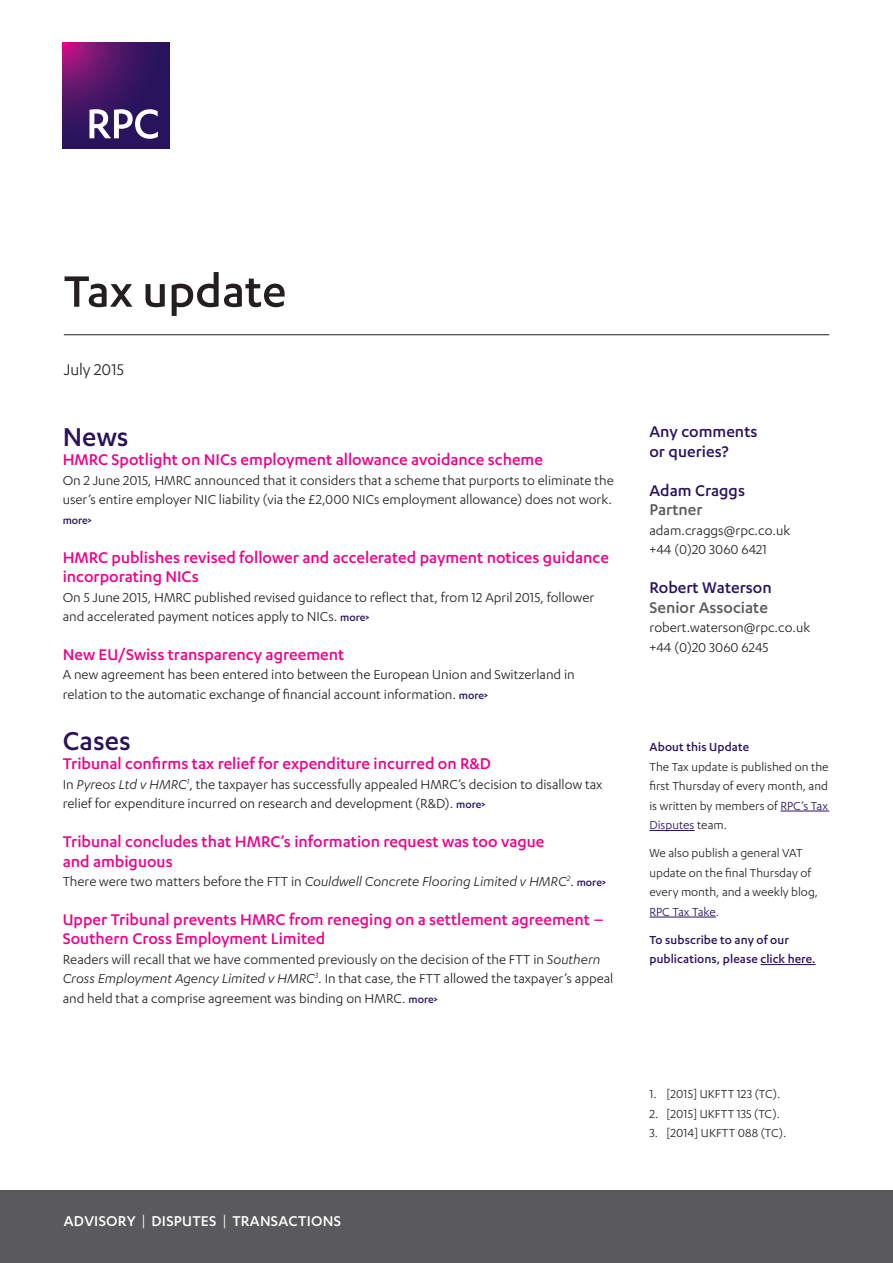
<style>
.page{position:relative;width:893px;height:1263px;background:#fff}
.page>*{position:absolute;margin:0;border:0;box-sizing:border-box;transform-origin:0 0}
.t1{font:500 51px "Karbon";color:#231f20}
.t2{font:500 30px "Karbon";color:#29135d}
.t3{font:500 18px/19.5px "Karbon";color:#ed028c}
.t4{font:500 18px/19.5px "Karbon";color:#29135d}
.t5{font:500 18px "Karbon";color:#5a5a5d}
.t6{font:18px "Karbon";color:#231f20}
.t7{font:500 16.5px "Karbon";letter-spacing:.015em;color:#fff}
.t8{font:15px/19.5px "Karbon";color:#231f20}
.t9{font:italic 15px "Karbon";color:#231f20}
.t10{font:13.5px/19.5px "Karbon";color:#231f20;text-align:justify}
.t11{font:500 13.5px/19.5px "Karbon";letter-spacing:.005em;color:#29135d}
.t12{font:500 12px "Karbon";color:#29135d}
.s1{font-weight:600}
.s2{font-weight:500;font-size:12px;color:#29135d}
.s3{font-weight:600;font-size:12px;color:#29135d}
.s4{font-style:italic}
.s5{font-style:normal}
.s6{font-weight:500;font-style:normal;font-size:12px;color:#29135d}
.s7{font-weight:600;font-style:normal;font-size:12px;color:#29135d}
.s8{font-weight:400}
.s9{color:#29135d}
</style>
<div class="page">
<svg style="left:63px;top:43px;width:106px;height:106px"></svg>
<svg style="left:89px;top:109px;width:69px;height:30px"></svg>
<div style="left:0;top:1191px;width:893px;height:72px;background:#5a5a5d"></div>
<hr style="left:64px;top:334px;width:765px;height:1px;background:#231f20">
<hr style="left:780px;top:811px;width:49px;height:1px;background:#29135d">
<hr style="left:649px;top:830px;width:46px;height:1px;background:#29135d">
<hr style="left:649px;top:917px;width:67px;height:1px;background:#29135d">
<hr style="left:760px;top:964px;width:56px;height:1px;background:#29135d">
<h1 class="t1" style="left:64px;top:263px;width:224px">Tax update</h1>
<p class="t6" style="left:64px;top:360px;width:62px">July 2015</p>
<h2 class="t2" style="left:63px;top:420px;width:67px">News</h2>
<p class="t3" style="left:63px;top:449px;width:482px">HMRC Spotlight on NICs employment allowance avoidance scheme</p>
<p class="t8" style="left:63px;top:470px;width:552px">On 2 June 2015, HMRC announced that it considers that a scheme that purports to eliminate the user’s entire employer NIC liability (via the £2,000 NICs employment allowance) does not work.</p>
<p class="t12" style="left:63px;top:513px;width:31px">more<span class="s1">&gt;</span></p>
<p class="t3" style="left:63px;top:547px;width:548px">HMRC publishes revised follower and accelerated payment notices guidance incorporating NICs</p>
<p class="t8" style="left:63px;top:587px;width:533px">On 5 June 2015, HMRC published revised guidance to reflect that, from 12 April 2015, follower and accelerated payment notices apply to NICs. <span class="s2">more</span><span class="s3">&gt;</span></p>
<p class="t3" style="left:63px;top:644px;width:283px">New EU/Swiss transparency agreement</p>
<p class="t8" style="left:63px;top:665px;width:514px">A new agreement has been entered into between the European Union and Switzerland in relation to the automatic exchange of financial account information. <span class="s2">more</span><span class="s3">&gt;</span></p>
<h2 class="t2" style="left:63px;top:724px;width:70px">Cases</h2>
<p class="t3" style="left:63px;top:753px;width:430px">Tribunal confirms tax relief for expenditure incurred on R&amp;D</p>
<p class="t8" style="left:63px;top:774px;width:541px">In <span class="s4">Pyreos Ltd v HMRC</span><sup>1</sup>, the taxpayer has successfully appealed HMRC’s decision to disallow tax relief for expenditure incurred on research and development (R&amp;D). <span class="s2">more</span><span class="s3">&gt;</span></p>
<p class="t3" style="left:63px;top:831px;width:483px">Tribunal concludes that HMRC’s information request was too vague and ambiguous</p>
<p class="t9" style="left:63px;top:873px;width:545px"><span class="s5">There were two matters before the FTT in</span> Couldwell Concrete Flooring Limited v HMRC<sup>2</sup><span class="s5">.</span> <span class="s6">more</span><span class="s7">&gt;</span></p>
<p class="t3" style="left:63px;top:909px;width:543px">Upper Tribunal prevents HMRC from reneging on a settlement agreement –<br>Southern Cross Employment Limited</p>
<p class="t8" style="left:63px;top:949px;width:552px">Readers will recall that we have commented previously on the decision of the FTT in <span class="s4">Southern<br>Cross Employment Agency Limited v HMRC</span><sup>3</sup>. In that case, the FTT allowed the taxpayer’s appeal and held that a comprise agreement was binding on HMRC. <span class="s2">more</span><span class="s3">&gt;</span></p>
<p class="t7" style="left:64px;top:1212px;width:279px">ADVISORY <span class="s8">|</span> DISPUTES <span class="s8">|</span> TRANSACTIONS</p>
<p class="t4" style="left:649px;top:422px;width:110px">Any comments or queries?</p>
<p class="t4" style="left:649px;top:480px;width:97px">Adam Craggs</p>
<p class="t5" style="left:649px;top:500px;width:55px">Partner</p>
<p class="t8" style="left:649px;top:520px;width:142px">adam.craggs@rpc.co.uk +44 (0)20 3060 6421</p>
<p class="t4" style="left:649px;top:577px;width:124px">Robert Waterson</p>
<p class="t5" style="left:649px;top:597px;width:120px">Senior Associate</p>
<p class="t8" style="left:649px;top:617px;width:162px">robert.waterson@rpc.co.uk +44 (0)20 3060 6245</p>
<p class="t11" style="left:649px;top:737px;width:101px">About this Update</p>
<p class="t10" style="left:649px;top:756px;width:181px">The Tax update is published on the first Thursday of every month, and is written by members of <span class="s9">RPC’s Tax Disputes</span> team.</p>
<p class="t10" style="left:649px;top:843px;width:170px;text-align:left">We also publish a general VAT update on the final Thursday of every month, and a weekly blog,<br><span class="s9">RPC Tax Take</span>.</p>
<p class="t11" style="left:649px;top:929px;width:168px">To subscribe to any of our publications, please click here.</p>
<p class="t10" style="left:649px;top:1084px;width:132px">1. [2015] UKFTT 123 (TC).</p>
<p class="t10" style="left:649px;top:1103px;width:132px">2. [2015] UKFTT 135 (TC).</p>
<p class="t10" style="left:649px;top:1123px;width:138px">3. [2014] UKFTT 088 (TC).</p>
</div>
